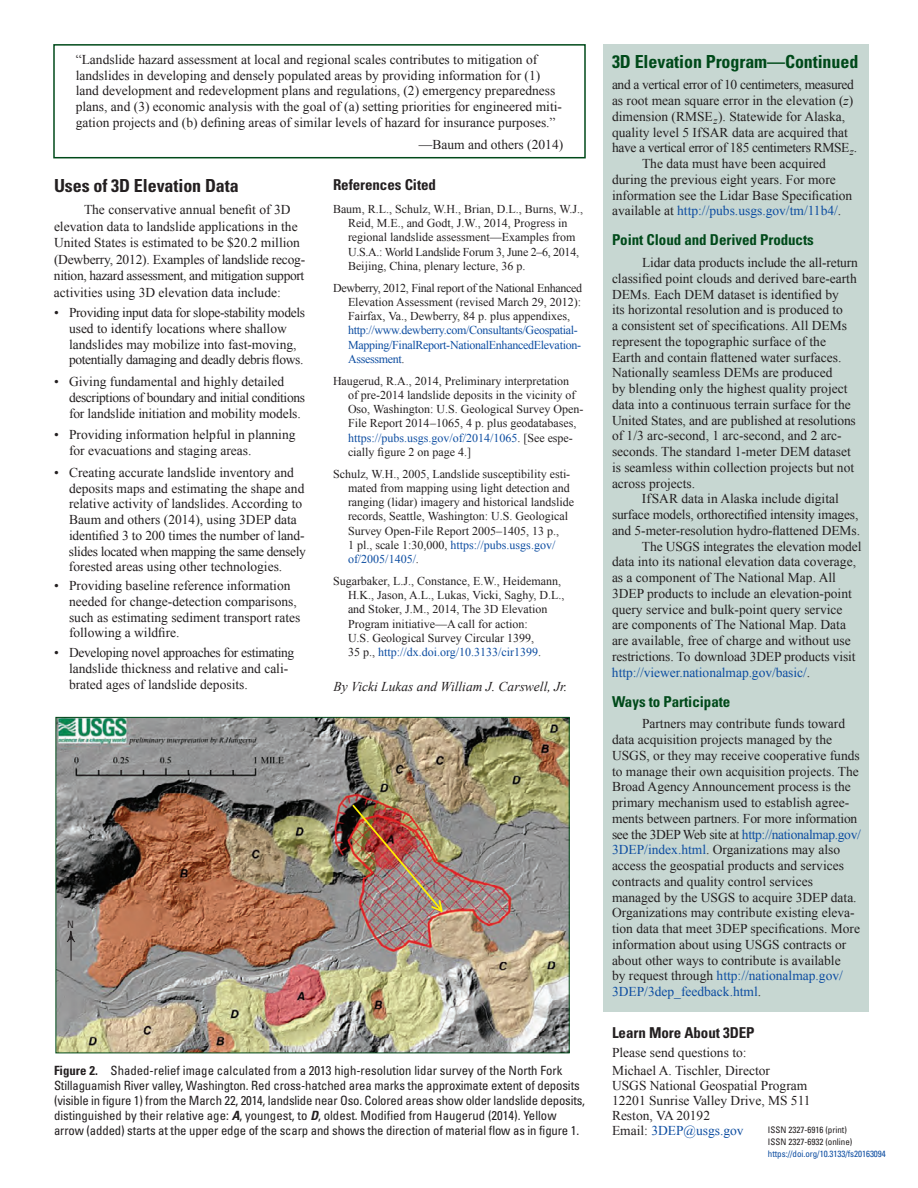
<style>
.page{position:relative;width:918px;height:1188px;background:#fff}
.page>*{position:absolute;margin:0;border:0;box-sizing:border-box;transform-origin:0 0}
.Heading_1{font:700 condensed 18px "Univers";letter-spacing:-.005em;color:#004a1a}
.Heading_1-2{font:700 condensed 18px "Univers";letter-spacing:-.005em;color:#231f20}
.Heading_2{font:700 condensed 15px "Univers";letter-spacing:-.005em;color:#004a1a}
.Heading_2-2{font:700 condensed 15px "Univers";letter-spacing:-.005em;color:#231f20}
.Heading_1-3{font:700 condensed 15px "Univers";letter-spacing:-.005em;color:#231f20}
.Body_Text{font:13.5px/15.8px "Times New Roman";color:#231f20}
.Quotation{font:13.5px/15.8px "Times New Roman";color:#231f20}
.Body_Text-2{font:13.5px/15.8px "Times New Roman";letter-spacing:-.025em;color:#231f20}
.BodyNoIndent{font:13.5px "Times New Roman";color:#231f20}
.BodyNoIndent-2{font:italic 13.5px "Times New Roman";color:#231f20}
.BodyNoIndent-3{font:13.5px "Times New Roman";color:#0d4da1}
.t1{font:700 condensed 13.2px "Univers";color:#231f20}
.FigureCaption{font:condensed 12.75px/15px "Univers";letter-spacing:-.01em;color:#231f20}
.Reference{font:12px/14.2px "Times New Roman";color:#231f20}
.Reference-2{font:12px/14.2px "Times New Roman";letter-spacing:-.025em;color:#231f20}
.t2{font:condensed 10.2px "Univers";color:#231f20}
.ISSN{font:condensed 9px "Univers";color:#231f20}
.ISSN_DOI{font:condensed 9px "Univers";letter-spacing:-.005em;color:#0d4da1}
.s1{color:#0d4da1}
.s2{font-weight:700}
.s3{font-weight:700;font-style:italic}
.s4{font-style:italic}
.s5{font-style:inherit}
.s6{color:#231f20}
</style>
<div class="page">
<div style="left:603px;top:44px;width:265px;height:968px;background:#c7d7d2"></div>
<img style="left:58px;top:719px;width:510px;height:332px">
<img style="left:350px;top:803px;width:94px;height:111px">
<svg style="left:67px;top:929px;width:8px;height:32px"></svg>
<div style="left:53px;top:44px;width:533px;height:114px;border:2px solid #004a1a"></div>
<p class="Quotation" style="left:76px;top:51px;width:488px">“Landslide hazard assessment at local and regional scales contributes to mitigation of landslides in developing and densely populated areas by providing information for (1) land development and redevelopment plans and regulations, (2) emergency preparedness plans, and (3) economic analysis with the goal of (a) setting priorities for engineered miti&shy;gation projects and (b) defining areas of similar levels of hazard for insurance purposes.”</p>
<p class="Quotation" style="left:419px;top:136px;width:146px">—Baum and others (2014)</p>
<p class="Heading_1-2" style="left:54px;top:174px;width:186px">Uses of 3D Elevation Data</p>
<p class="Body_Text" style="left:54px;top:201px;width:253px;line-height:16.5px;text-indent:30px">The conservative annual benefit of 3D elevation data to landslide applications in the United States is estimated to be $20.2 million (Dewberry, 2012). Examples of landslide recog&shy;nition, hazard assessment, and mitigation support activities using 3D elevation data include:</p>
<p class="Body_Text-2" style="left:69px;top:304px;width:238px;text-indent:-15px">• Providing input data for slope-stability models used to identify locations where shallow landslides may mobilize into fast-moving, potentially damaging and deadly debris flows.</p>
<p class="Body_Text" style="left:69px;top:373px;width:238px;text-indent:-15px">• Giving fundamental and highly detailed descriptions of boundary and initial conditions for landslide initiation and mobility models.</p>
<p class="Body_Text" style="left:69px;top:427px;width:228px;text-indent:-15px">• Providing information helpful in planning for evacuations and staging areas.</p>
<p class="Body_Text" style="left:69px;top:464px;width:239px;text-indent:-15px">• Creating accurate landslide inventory and deposits maps and estimating the shape and relative activity of landslides. According to Baum and others (2014), using 3DEP data identified 3 to 200 times the number of land&shy;slides located when mapping the same densely forested areas using other technologies.</p>
<p class="Body_Text" style="left:69px;top:577px;width:233px;text-indent:-15px">• Providing baseline reference information needed for change-detection comparisons, such as estimating sediment transport rates following a wildfire.</p>
<p class="Body_Text" style="left:69px;top:645px;width:227px;text-indent:-15px">• Developing novel approaches for estimating landslide thickness and relative and cali&shy;brated ages of landslide deposits.</p>
<p class="Heading_1-3" style="left:333px;top:175px;width:105px">References Cited</p>
<p class="Reference" style="left:348px;top:202px;width:237px;text-indent:-15px">Baum, R.L., Schulz, W.H., Brian, D.L., Burns, W.J., Reid, M.E., and Godt, J.W., 2014, Progress in regional landslide assessment—Examples from U.S.A.: World Landslide Forum 3, June 2‒6, 2014, Beijing, China, plenary lecture, 36 p.</p>
<p class="Reference-2" style="left:348px;top:280px;width:236px;text-indent:-15px">Dewberry, 2012, Final report of the National Enhanced Elevation Assessment (revised March 29, 2012):<br>Fairfax, Va., Dewberry, 84 p. plus appendixes, <span class="s1">http://www.dewberry.com/Consultants/Geospatial-Mapping/FinalReport-NationalEnhancedElevation-Assessment</span>.</p>
<p class="Reference" style="left:348px;top:373px;width:237px;text-indent:-15px">Haugerud, R.A., 2014, Preliminary interpretation<br>of pre-2014 landslide deposits in the vicinity of Oso, Washington: U.S. Geological Survey Open-File Report 2014 ‒1065, 4 p. plus geodatabases, <span class="s1">https://pubs.usgs.gov/of/2014/1065</span>. [See espe&shy;cially figure 2 on page 4.]</p>
<p class="Reference" style="left:348px;top:466px;width:228px;text-indent:-15px">Schulz, W.H., 2005, Landslide susceptibility esti&shy;mated from mapping using light detection and ranging (lidar) imagery and historical landslide records, Seattle, Washington: U.S. Geological Survey Open-File Report 2005‒1405, 13 p.,<br>1 pl., scale 1:30,000, <span class="s1">https://pubs.usgs.gov/ of/2005/1405/</span>.</p>
<p class="Reference" style="left:348px;top:574px;width:218px;text-indent:-15px">Sugarbaker, L.J., Constance, E.W., Heidemann, H.K., Jason, A.L., Lukas, Vicki, Saghy, D.L., and Stoker, J.M., 2014, The 3D Elevation Program initiative—A call for action:<br>U.S. Geological Survey Circular 1399,<br>35 p., <span class="s1">http://dx.doi.org/10.3133/cir1399</span>.</p>
<p class="BodyNoIndent-2" style="left:334px;top:677px;width:235px">By Vicki Lukas and William J. Carswell, Jr.</p>
<p class="t2" style="left:67px;top:918px;width:8px">N</p>
<p class="FigureCaption" style="left:54px;top:1062px;width:533px"><span class="s2">Figure 2.</span> Shaded-relief image calculated from a 2013 high-resolution lidar survey of the North Fork Stillaguamish River valley, Washington. Red cross-hatched area marks the approximate extent of deposits (visible in figure 1) from the March 22, 2014, landslide near Oso. Colored areas show older landslide deposits, distinguished by their relative age: <span class="s3">A</span>, youngest, to <span class="s3">D</span>, oldest. Modified from Haugerud (2014). Yellow arrow (added) starts at the upper edge of the scarp and shows the direction of material flow as in figure 1.</p>
<p class="t1" style="left:56px;top:1068px;width:47px">Figure 2.</p>
<p class="Heading_1" style="left:612px;top:50px;width:248px">3D Elevation Program—Continued</p>
<p class="Body_Text" style="left:612px;top:77px;width:247px">and a vertical error of 10 centimeters, measured as root mean square error in the elevation (<span class="s4">z</span>) dimension (RMSE<sub>z</sub>). Statewide for Alaska, quality level 5 <span class="s5">I</span>fSAR data are acquired that have a vertical error of 185 centimeters RMSE <sub>z</sub>.</p>
<p class="Body_Text" style="left:612px;top:156px;width:242px;text-indent:30px">The data must have been acquired during the previous eight years. For more information see the Lidar Base Specification available at <span class="s1">http://pubs.usgs.gov/tm/11b4/</span>.</p>
<p class="Heading_2" style="left:612px;top:231px;width:203px">Point Cloud and Derived Products</p>
<p class="Body_Text" style="left:612px;top:254px;width:248px;text-indent:30px">Lidar data products include the all-return classified point clouds and derived bare-earth DEMs. Each DEM dataset is identified by<br>its horizontal resolution and is produced to<br>a consistent set of specifications. All DEMs represent the topographic surface of the Earth and contain flattened water surfaces.<br>Nationally seamless DEMs are produced<br>by blending only the highest quality project data into a continuous terrain surface for the United States, and are published at resolutions of 1/3 arc-second, 1 arc-second, and 2 arc&shy;seconds. The standard 1-meter DEM dataset is seamless within collection projects but not across projects.</p>
<p class="Body_Text" style="left:612px;top:491px;width:250px;text-indent:30px">IfSAR data in Alaska include digital surface models, orthorectified intensity images, and 5-meter-resolution hydro-flattened DEMs.</p>
<p class="Body_Text" style="left:612px;top:538px;width:251px;text-indent:30px">The USGS integrates the elevation model data into its national elevation data coverage, as a component of The National Map. All 3DEP products to include an elevation-point query service and bulk-point query service are components of The National Map. Data are available, free of charge and without use restrictions. To download 3DEP products visit <span class="s1">http://viewer.nationalmap.gov/basic/</span>.</p>
<p class="Heading_2" style="left:612px;top:692px;width:120px">Ways to Participate</p>
<p class="Body_Text" style="left:612px;top:716px;width:250px;text-indent:30px">Partners may contribute funds toward data acquisition projects managed by the USGS, or they may receive cooperative funds to manage their own acquisition projects. The Broad Agency Announcement process is the primary mechanism used to establish agree&shy;ments between partners. For more information see the 3DEP Web site at <span class="s1">http://nationalmap.gov/ 3DEP/index.html</span>. Organizations may also access the geospatial products and services contracts and quality control services managed by the USGS to acquire 3DEP data.<br>Organizations may contribute existing eleva&shy;tion data that meet 3DEP specifications. More information about using USGS contracts or about other ways to contribute is available<br>by request through <span class="s1">http://nationalmap.gov/ 3DEP/3dep_feedback.html</span>.</p>
<p class="Heading_2-2" style="left:612px;top:1023px;width:144px">Learn More About 3DEP</p>
<p class="BodyNoIndent" style="left:612px;top:1044px;width:136px">Please send questions to:</p>
<p class="BodyNoIndent" style="left:612px;top:1062px;width:160px">Michael A. Tischler, Director</p>
<p class="BodyNoIndent" style="left:612px;top:1077px;width:197px">USGS National Geospatial Program</p>
<p class="BodyNoIndent" style="left:612px;top:1092px;width:200px">12201 Sunrise Valley Drive, MS 511</p>
<p class="BodyNoIndent" style="left:612px;top:1107px;width:100px">Reston, VA 20192</p>
<p class="BodyNoIndent-3" style="left:612px;top:1122px;width:133px"><span class="s6">Email:</span> 3DEP@usgs.gov</p>
<p class="ISSN" style="left:768px;top:1124px;width:80px">ISSN 2327-6916 (print)</p>
<p class="ISSN" style="left:768px;top:1136px;width:86px">ISSN 2327-6932 (online)</p>
<p class="ISSN_DOI" style="left:768px;top:1148px;width:119px">https://doi.org/10.3133/fs20163094</p>
</div>
